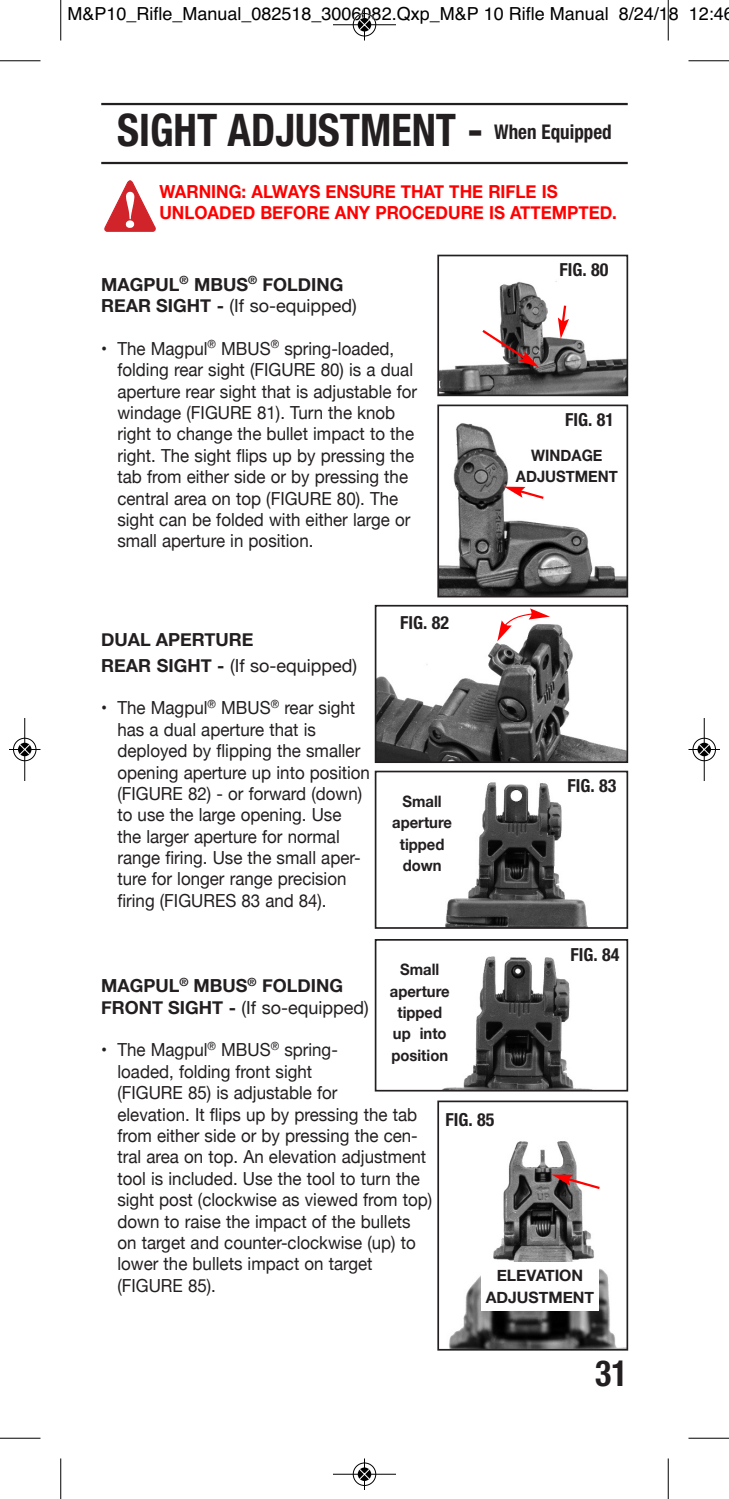
<style>
.page{position:relative;width:729px;height:1499px;background:#fff}
.page>*{position:absolute;margin:0;border:0;box-sizing:border-box;transform-origin:0 0}
.t1{font:700 condensed 45px "Helvetica Neue LT Std";color:#231f20;scale:.94 1}
.t2{font:700 condensed 36px "Helvetica Neue LT Std";color:#231f20;scale:.94 1}
.t3{font:700 condensed 20.25px "Helvetica Neue LT Std";color:#231f20;scale:.94 1}
.t4{font:18px/21.4px "Helvetica Neue";color:#231f20;scale:.94 1}
.t5{font:700 18px/21.4px "Helvetica Neue";color:#231f20}
.t6{font:700 18px/21.4px "Helvetica Neue";color:#f00;scale:.94 1}
.t7{font:18px "Helvetica";color:#000}
.t8{font:700 condensed 18px "Helvetica Neue LT Std";color:#231f20}
.t9{font:700 15.75px/21.4px "Helvetica Neue";color:#231f20;text-align:center;scale:.94 1}
.t10{font:700 15.75px/21.4px "Helvetica Neue";color:#231f20;text-align:center}
.s1{font-weight:400}
</style>
<div class="page">
<hr style="left:101px;top:103px;width:527px;height:2px;background:#231f20">
<hr style="left:101px;top:162px;width:527px;height:2px;background:#231f20">
<svg style="left:104px;top:180px;width:52px;height:52px"></svg>
<img style="left:440px;top:423px;width:185px;height:171px">
<div style="left:437px;top:404px;width:191px;height:193px;border:2px solid #231f20"></div>
<svg style="left:504px;top:487px;width:42px;height:13px"></svg>
<img style="left:446px;top:956px;width:128px;height:132px">
<div style="left:375px;top:939px;width:253px;height:152px;border:2px solid #231f20"></div>
<img style="left:445px;top:782px;width:143px;height:144px">
<div style="left:375px;top:770px;width:253px;height:159px;border:2px solid #231f20"></div>
<img style="left:449px;top:1141px;width:168px;height:206px">
<div style="left:437px;top:1100px;width:191px;height:250px;border:2px solid #231f20"></div>
<div style="left:481px;top:1261px;width:118px;height:49px;background:#fff"></div>
<svg style="left:552px;top:1174px;width:50px;height:16px"></svg>
<img style="left:440px;top:281px;width:185px;height:112px">
<div style="left:437px;top:255px;width:191px;height:141px;border:2px solid #231f20"></div>
<svg style="left:480px;top:328px;width:59px;height:39px"></svg>
<img style="left:378px;top:624px;width:247px;height:136px">
<div style="left:375px;top:605px;width:253px;height:158px;border:2px solid #231f20"></div>
<svg style="left:497px;top:608px;width:53px;height:33px"></svg>
<svg style="left:558px;top:303px;width:11px;height:36px"></svg>
<hr style="left:60px;top:0;width:1px;height:40px;background:#000">
<hr style="left:0;top:60px;width:40px;height:1px;background:#000">
<hr style="left:668px;top:0;width:1px;height:40px;background:#000">
<hr style="left:688px;top:60px;width:41px;height:1px;background:#000">
<hr style="left:60px;top:1458px;width:1px;height:40px;background:#000">
<hr style="left:0;top:1437px;width:40px;height:1px;background:#000">
<hr style="left:668px;top:1458px;width:1px;height:40px;background:#000">
<hr style="left:688px;top:1437px;width:41px;height:1px;background:#000">
<div style="left:353px;top:13px;width:23px;height:24px;border:1px solid #fff;border-radius:50%"></div>
<hr style="left:333px;top:24px;width:63px;height:1px;background:#000">
<hr style="left:364px;top:9px;width:1px;height:31px;background:#000">
<div style="left:353px;top:13px;width:23px;height:23px;border:1px solid #000;border-radius:50%"></div>
<svg style="left:358px;top:18px;width:13px;height:14px"></svg>
<svg style="left:359px;top:19px;width:11px;height:11px"></svg>
<div style="left:353px;top:1462px;width:23px;height:24px;border:1px solid #fff;border-radius:50%"></div>
<svg style="left:357px;top:1467px;width:15px;height:14px"></svg>
<hr style="left:333px;top:1473px;width:63px;height:1px;background:#000">
<hr style="left:364px;top:1458px;width:1px;height:32px;background:#000">
<div style="left:353px;top:1462px;width:23px;height:23px;border:1px solid #000;border-radius:50%"></div>
<svg style="left:358px;top:1467px;width:13px;height:13px"></svg>
<svg style="left:359px;top:1468px;width:11px;height:11px"></svg>
<div style="left:13px;top:737px;width:24px;height:24px;border:1px solid #fff;border-radius:50%"></div>
<hr style="left:24px;top:718px;width:1px;height:63px;background:#000">
<hr style="left:9px;top:749px;width:31px;height:1px;background:#000">
<div style="left:13px;top:738px;width:23px;height:23px;border:1px solid #000;border-radius:50%"></div>
<svg style="left:18px;top:742px;width:14px;height:14px"></svg>
<svg style="left:19px;top:744px;width:11px;height:11px"></svg>
<div style="left:692px;top:737px;width:24px;height:24px;border:1px solid #fff;border-radius:50%"></div>
<hr style="left:704px;top:718px;width:1px;height:63px;background:#000">
<hr style="left:688px;top:749px;width:32px;height:1px;background:#000">
<div style="left:693px;top:738px;width:23px;height:23px;border:1px solid #000;border-radius:50%"></div>
<svg style="left:698px;top:742px;width:13px;height:14px"></svg>
<svg style="left:699px;top:744px;width:11px;height:11px"></svg>
<p class="t7" style="left:68px;top:4px;width:668px">M&amp;P10_Rifle_Manual_082518_3006082.Qxp_M&amp;P 10 Rifle Manual 8/24/18 12:46</p>
<h1 class="t1" style="left:117px;top:114px;width:391px">SIGHT ADJUSTMENT -</h1>
<p class="t3" style="left:494px;top:124px;width:126px">When Equipped</p>
<p class="t6" style="left:159px;top:180px;width:488px">WARNING: ALWAYS ENSURE THAT THE RIFLE IS<br>UNLOADED BEFORE ANY PROCEDURE IS ATTEMPTED.</p>
<p class="t5" style="left:101px;top:273px;width:257px">MAGPUL<sup>®</sup> MBUS<sup>®</sup> FOLDING<br>REAR SIGHT - <span class="s1">(If so-equipped)</span></p>
<p class="t4" style="left:117px;top:337px;width:320px;text-indent:-16px">• The Magpul<sup>®</sup> MBUS<sup>®</sup> spring-loaded, folding rear sight (FIGURE 80) is a dual aperture rear sight that is adjustable for windage (FIGURE 81). Turn the knob right to change the bullet impact to the right. The sight flips up by pressing the tab from either side or by pressing the central area on top (FIGURE 80). The sight can be folded with either large or small aperture in position.</p>
<p class="t5" style="left:101px;top:626px;width:257px;line-height:25.7px">DUAL APERTURE<br>REAR SIGHT - <span class="s1">(If so-equipped)</span></p>
<p class="t4" style="left:117px;top:697px;width:270px;text-indent:-16px">• The Magpul<sup>®</sup> MBUS<sup>®</sup> rear sight has a dual aperture that is deployed by flipping the smaller opening aperture up into position (FIGURE 82) - or forward (down) to use the large opening. Use<br>the larger aperture for normal range firing. Use the small aper&shy;ture for longer range precision firing (FIGURES 83 and 84).</p>
<p class="t8" style="left:400px;top:616px;width:50px">FIG. 82</p>
<p class="t9" style="left:392px;top:790px;width:65px">Small aperture tipped down</p>
<p class="t8" style="left:560px;top:263px;width:50px">FIG. 80</p>
<p class="t8" style="left:565px;top:413px;width:50px">FIG. 81</p>
<p class="t9" style="left:516px;top:444px;width:110px">WINDAGE<br>ADJUSTMENT</p>
<p class="t8" style="left:568px;top:779px;width:50px">FIG. 83</p>
<p class="t8" style="left:571px;top:948px;width:50px">FIG. 84</p>
<p class="t9" style="left:390px;top:958px;width:65px">Small aperture tipped up into position</p>
<p class="t5" style="left:101px;top:975px;width:269px">MAGPUL<sup>®</sup> MBUS<sup>®</sup> FOLDING<br>FRONT SIGHT - <span class="s1">(If so-equipped)</span></p>
<p class="t4" style="left:117px;top:1039px;width:337px;text-indent:-16px">• The Magpul<sup>®</sup> MBUS<sup>®</sup> spring-<br>loaded, folding front sight<br>(FIGURE 85) is adjustable for<br>elevation. It flips up by pressing the tab from either side or by pressing the cen&shy;tral area on top. An elevation adjustment tool is included. Use the tool to turn the sight post (clockwise as viewed from top) down to raise the impact of the bullets on target and counter-clockwise (up) to lower the bullets impact on target (FIGURE 85).</p>
<p class="t8" style="left:446px;top:1113px;width:50px">FIG. 85</p>
<p class="t10" style="left:486px;top:1264px;width:110px">ELEVATION<br>ADJUSTMENT</p>
<h2 class="t2" style="left:595px;top:1360px;width:36px">31</h2>
</div>
